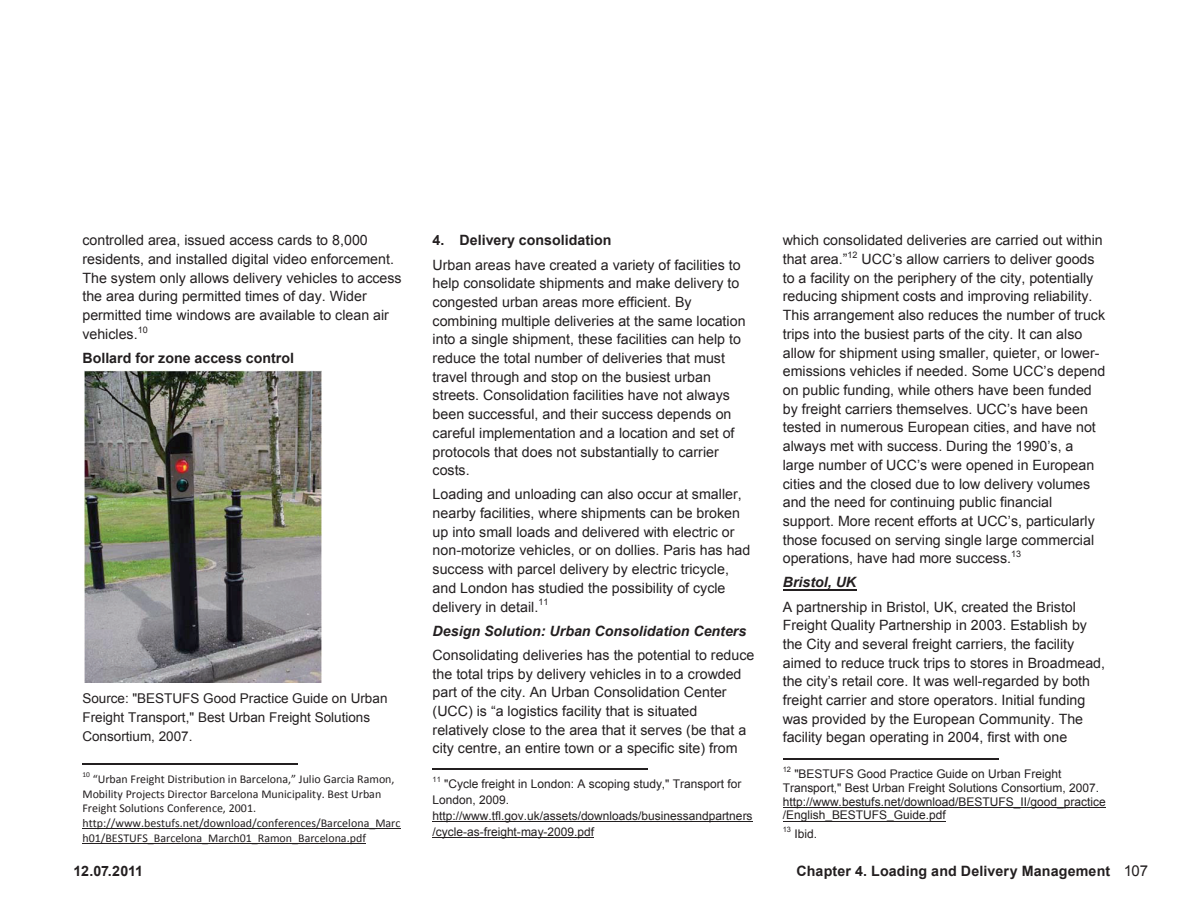
<style>
.page{position:relative;width:1188px;height:918px;background:#fff}
.page>*{position:absolute;margin:0;border:0;box-sizing:border-box;transform-origin:0 0}
.t1{font:16.5px "Calibri";color:#231f20}
.t2{font:14.25px/18.8px "Arial";color:#231f20}
.t3{font:700 14.25px "Arial";color:#231f20}
.t4{font:italic 700 14.25px "Arial";color:#231f20}
.t5{font:13.5px/18.8px "Arial";color:#231f20}
.t6{font:12px/15.9px "Arial";color:#231f20}
.t7{font:12px/14.5px "Calibri";color:#231f20}
.t8{font:7.5px "Arial";color:#231f20}
.t9{font:7.5px "Calibri";color:#231f20}
.s1{font-weight:400;font-size:15px}
</style>
<div class="page">
<hr style="left:82px;top:763px;width:216px;height:1px;background:#231f20">
<hr style="left:82px;top:828px;width:318px;height:1px;background:#231f20">
<hr style="left:82px;top:843px;width:284px;height:1px;background:#231f20">
<hr style="left:433px;top:768px;width:215px;height:2px;background:#231f20">
<hr style="left:433px;top:821px;width:320px;height:1px;background:#231f20">
<hr style="left:433px;top:837px;width:161px;height:1px;background:#231f20">
<hr style="left:783px;top:589px;width:73px;height:2px;background:#231f20">
<hr style="left:783px;top:759px;width:215px;height:1px;background:#231f20">
<hr style="left:783px;top:807px;width:323px;height:1px;background:#231f20">
<hr style="left:783px;top:821px;width:163px;height:1px;background:#231f20">
<img style="left:84px;top:371px;width:238px;height:312px">
<p class="t2" style="left:82px;top:231px;width:321px">controlled area, issued access cards to 8,000 residents, and installed digital video enforcement.<br>The system only allows delivery vehicles to access the area during permitted times of day. Wider permitted time windows are available to clean air vehicles.<sup>10</sup></p>
<p class="t3" style="left:82px;top:348px;width:213px">Bollard for zone access control</p>
<p class="t5" style="left:82px;top:689px;width:307px">Source: "BESTUFS Good Practice Guide on Urban<br>Freight Transport," Best Urban Freight Solutions<br>Consortium, 2007.</p>
<p class="t9" style="left:82px;top:770px;width:9px">10</p>
<p class="t7" style="left:82px;top:772px;width:320px;text-indent:10px">“Urban Freight Distribution in Barcelona,” Julio Garcia Ramon, Mobility Projects Director Barcelona Municipality. Best Urban Freight Solutions Conference, 2001. http://www.bestufs.net/download/conferences/Barcelona_Marc h01/BESTUFS_Barcelona_March01_Ramon_Barcelona.pdf</p>
<p class="t3" style="left:433px;top:231px;width:180px">4. Delivery consolidation</p>
<p class="t2" style="left:433px;top:255px;width:314px">Urban areas have created a variety of facilities to help consolidate shipments and make delivery to congested urban areas more efficient. By combining multiple deliveries at the same location into a single shipment, these facilities can help to reduce the total number of deliveries that must travel through and stop on the busiest urban streets. Consolidation facilities have not always been successful, and their success depends on careful implementation and a location and set of protocols that does not substantially to carrier costs.</p>
<p class="t2" style="left:433px;top:485px;width:319px">Loading and unloading can also occur at smaller, nearby facilities, where shipments can be broken up into small loads and delivered with electric or non-motorize vehicles, or on dollies. Paris has had success with parcel delivery by electric tricycle, and London has studied the possibility of cycle delivery in detail.<sup>11</sup></p>
<p class="t4" style="left:433px;top:621px;width:315px">Design Solution: Urban Consolidation Centers</p>
<p class="t2" style="left:433px;top:646px;width:323px">Consolidating deliveries has the potential to reduce the total trips by delivery vehicles in to a crowded part of the city. An Urban Consolidation Center (UCC) is “a logistics facility that is situated relatively close to the area that it serves (be that a city centre, an entire town or a specific site) from</p>
<p class="t8" style="left:433px;top:775px;width:10px">11</p>
<p class="t6" style="left:433px;top:776px;width:322px;text-indent:12px">"Cycle freight in London: A scoping study," Transport for London, 2009. http://www.tfl.gov.uk/assets/downloads/businessandpartners /cycle-as-freight-may-2009.pdf</p>
<p class="t2" style="left:783px;top:231px;width:324px">which consolidated deliveries are carried out within that area.”<sup>12</sup> UCC’s allow carriers to deliver goods to a facility on the periphery of the city, potentially reducing shipment costs and improving reliability.<br>This arrangement also reduces the number of truck trips into the busiest parts of the city. It can also allow for shipment using smaller, quieter, or lower&shy;emissions vehicles if needed. Some UCC’s depend on public funding, while others have been funded by freight carriers themselves. UCC’s have been tested in numerous European cities, and have not always met with success. During the 1990’s, a large number of UCC’s were opened in European cities and the closed due to low delivery volumes and the need for continuing public financial support. More recent efforts at UCC’s, particularly those focused on serving single large commercial operations, have had more success.<sup>13</sup></p>
<p class="t4" style="left:783px;top:573px;width:75px">Bristol, UK</p>
<p class="t2" style="left:783px;top:597px;width:324px">A partnership in Bristol, UK, created the Bristol Freight Quality Partnership in 2003. Establish by the City and several freight carriers, the facility aimed to reduce truck trips to stores in Broadmead, the city’s retail core. It was well-regarded by both freight carrier and store operators. Initial funding was provided by the European Community. The facility began operating in 2004, first with one</p>
<p class="t8" style="left:783px;top:765px;width:10px">12</p>
<p class="t6" style="left:783px;top:767px;width:324px;line-height:13.8px;text-indent:12px">"BESTUFS Good Practice Guide on Urban Freight Transport," Best Urban Freight Solutions Consortium, 2007. http://www.bestufs.net/download/BESTUFS_II/good_practice /English_BESTUFS_Guide.pdf</p>
<p class="t8" style="left:783px;top:824px;width:10px">13</p>
<p class="t6" style="left:794px;top:826px;width:24px">Ibid.</p>
<p class="t2" style="left:802px;top:860px;width:245px">Better Market Street | Name of chapter</p>
<p class="t1" style="left:1098px;top:858px;width:10px">6</p>
<p class="t3" style="left:74px;top:862px;width:71px">12.07.2011</p>
<p class="t3" style="left:797px;top:862px;width:353px">Chapter 4. Loading and Delivery Management <span class="s1">107</span></p>
</div>
